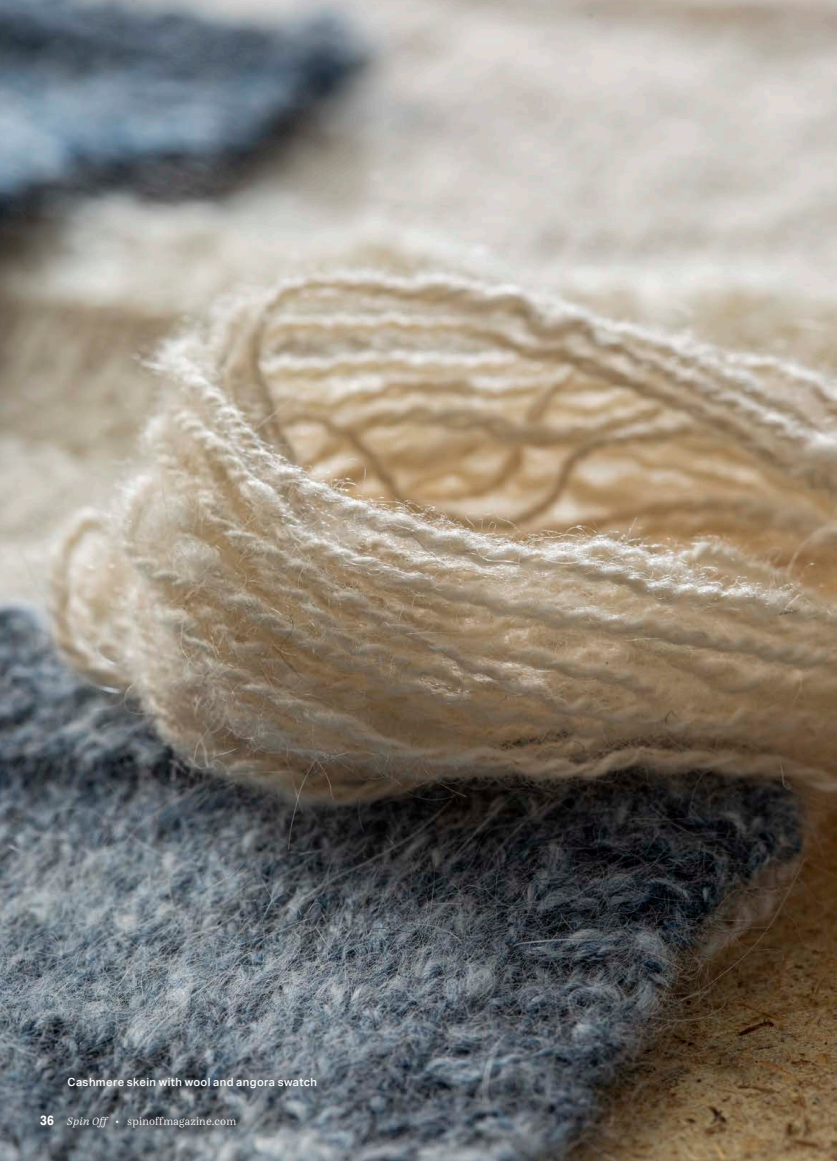
<style>
.page{position:relative;width:837px;height:1161px;background:#fff}
.page>*{position:absolute;margin:0;border:0;box-sizing:border-box;transform-origin:0 0}
.Folio_Number_-_Left{font:700 13.5px "Aktiv Grotesk Cd";color:#fff}
.Global_-_Captions_Wh{font:500 11.25px "Aktiv Grotesk";letter-spacing:.035em;color:#fff}
.Folio_-_Left{font:300 10.5px "Casus Pro";letter-spacing:.02em;color:#fff}
.s1{font-style:italic}
</style>
<div class="page">
<img style="left:0;top:0;width:837px;height:1161px">
<div style="left:55px;top:1064px;width:275px;height:38px;background:#231f20;opacity:.5"></div>
<div style="left:27px;top:1102px;width:40px;height:37px;background:#231f20;opacity:.75"></div>
<div style="left:54px;top:1103px;width:196px;height:39px;background:#231f20;opacity:.75"></div>
<p class="Global_-_Captions_Wh" style="left:68px;top:1076px;width:251px">Cashmere skein with wool and angora swatch</p>
<p class="Folio_Number_-_Left" style="left:40px;top:1112px;width:15px">36</p>
<p class="Folio_-_Left" style="left:67px;top:1115px;width:171px"><span class="s1">Spin Off</span> • spinoffmagazine.com</p>
</div>
